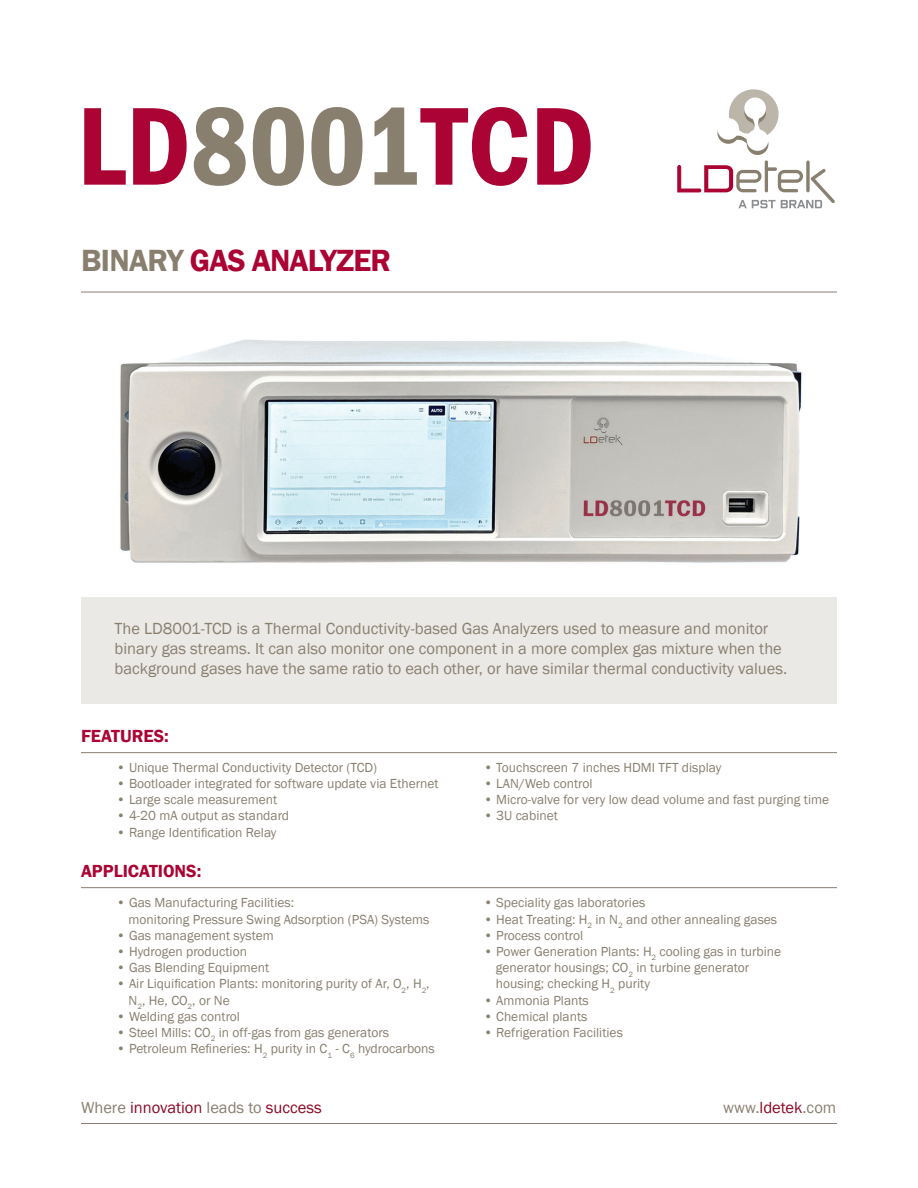
<style>
.page{position:relative;width:918px;height:1188px;background:#fff}
.page>*{position:absolute;margin:0;border:0;box-sizing:border-box;transform-origin:0 0}
.t1{font:600 condensed 114.75px "Franklin Gothic";color:#ab0333}
.t2{font:600 31.5px "Franklin Gothic";letter-spacing:-.03em;color:#ab0333}
.t3{font:600 18px "Franklin Gothic";color:#ab0333}
.t4{font:16.5px/19.8px "Franklin Gothic";color:#887f6f}
.t5{font:16.5px "Franklin Gothic";color:#8b0625}
.t6{font:13.5px/16.2px "Franklin Gothic";color:#887f6f}
.s1{color:#887f6f}
.s2{color:#8b0625}
</style>
<div class="page">
<hr style="left:81px;top:292px;width:756px;height:1px;background:#887f6f">
<hr style="left:81px;top:752px;width:756px;height:1px;background:#887f6f">
<hr style="left:81px;top:887px;width:756px;height:1px;background:#887f6f">
<img style="left:97px;top:339px;width:724px;height:259px">
<div style="left:82px;top:598px;width:755px;height:106px;background:#ebe9e5"></div>
<svg style="left:677px;top:89px;width:158px;height:119px"></svg>
<hr style="left:81px;top:1123px;width:756px;height:1px;background:#887f6f">
<h1 class="t1" style="left:77px;top:70px;width:519px">LD<span class="s1">8001</span>TCD</h1>
<h2 class="t2" style="left:81px;top:241px;width:312px"><span class="s1">BINARY</span> GAS ANALYZER</h2>
<p class="t4" style="left:114px;top:619px;width:674px">The LD8001-TCD is a Thermal Conductivity-based Gas Analyzers used to measure and monitor binary gas streams. It can also monitor one component in a more complex gas mixture when the background gases have the same ratio to each other, or have similar thermal conductivity values.</p>
<h3 class="t3" style="left:81px;top:725px;width:89px">FEATURES:</h3>
<p class="t6" style="left:117px;top:759px;width:262px">• Unique Thermal Conductivity Detector (TCD)</p>
<p class="t6" style="left:117px;top:776px;width:324px">• Bootloader integrated for software update via Ethernet</p>
<p class="t6" style="left:117px;top:792px;width:162px">• Large scale measurement</p>
<p class="t6" style="left:117px;top:808px;width:174px">• 4-20 mA output as standard</p>
<p class="t6" style="left:117px;top:824px;width:161px">• Range Identification Relay</p>
<h3 class="t3" style="left:81px;top:860px;width:122px">APPLICATIONS:</h3>
<p class="t6" style="left:129px;top:895px;width:302px;text-indent:-12px">• Gas Manufacturing Facilities:<br>monitoring Pressure Swing Adsorption (PSA) Systems</p>
<p class="t6" style="left:117px;top:927px;width:159px">• Gas management system</p>
<p class="t6" style="left:117px;top:944px;width:132px">• Hydrogen production</p>
<p class="t6" style="left:117px;top:960px;width:154px">• Gas Blending Equipment</p>
<p class="t6" style="left:129px;top:976px;width:303px;text-indent:-12px">• Air Liquification Plants: monitoring purity of Ar, O<sub>2</sub>, H<sub>2</sub>,<br>N<sub>2</sub>, He, CO<sub>2</sub>, or Ne</p>
<p class="t6" style="left:117px;top:1008px;width:125px">• Welding gas control</p>
<p class="t6" style="left:117px;top:1025px;width:274px">• Steel Mills: CO<sub>2</sub> in off-gas from gas generators</p>
<p class="t6" style="left:117px;top:1041px;width:320px">• Petroleum Refineries: H<sub>2</sub> purity in C<sub>1</sub> - C<sub>6</sub> hydrocarbons</p>
<p class="t6" style="left:484px;top:759px;width:239px">• Touchscreen 7 inches HDMI TFT display</p>
<p class="t6" style="left:484px;top:776px;width:110px">• LAN/Web control</p>
<p class="t6" style="left:484px;top:792px;width:347px">• Micro-valve for very low dead volume and fast purging time</p>
<p class="t6" style="left:484px;top:808px;width:76px">• 3U cabinet</p>
<p class="t6" style="left:484px;top:895px;width:163px">• Speciality gas laboratories</p>
<p class="t6" style="left:484px;top:911px;width:295px">• Heat Treating: H<sub>2</sub> in N<sub>2</sub> and other annealing gases</p>
<p class="t6" style="left:484px;top:927px;width:101px">• Process control</p>
<p class="t6" style="left:496px;top:944px;width:287px;text-indent:-12px">• Power Generation Plants: H<sub>2</sub> cooling gas in turbine generator housings; CO<sub>2</sub> in turbine generator housing; checking H<sub>2</sub> purity</p>
<p class="t6" style="left:484px;top:992px;width:107px">• Ammonia Plants</p>
<p class="t6" style="left:484px;top:1008px;width:105px">• Chemical plants</p>
<p class="t6" style="left:484px;top:1025px;width:141px">• Refrigeration Facilities</p>
<p class="t5" style="left:81px;top:1098px;width:242px"><span class="s1">Where</span> innovation <span class="s1">leads to</span> success</p>
<p class="t4" style="left:723px;top:1098px;width:115px">www.<span class="s2">ldetek</span>.com</p>
</div>
